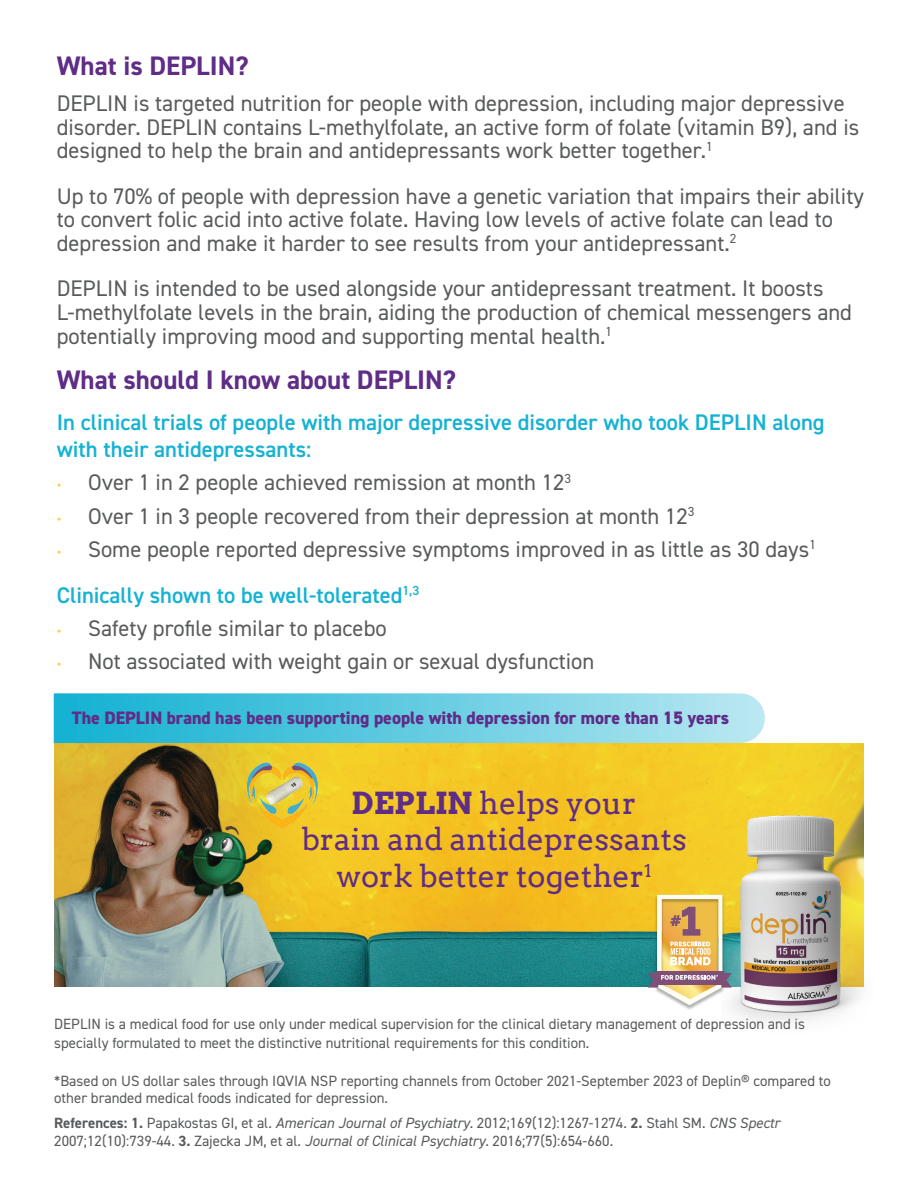
<style>
.page{position:relative;width:918px;height:1188px;background:#fff}
.page>*{position:absolute;margin:0;border:0;box-sizing:border-box;transform-origin:0 0}
.t1{font:30.45px/36.5px "Arvo";color:#5f2c87;text-align:center}
.t2{font:700 26.85px "DIN2014";color:#5f2c87}
.t3{font:22.65px/23.7px "DIN2014";color:#585a5c}
.t4{font:600 22.65px/27.2px "DIN2014";color:#15b2d3}
.t5{font:800 18px "DIN2014";color:#5f2c87}
.t6{font:14.85px/17.9px "DIN2014";color:#585a5c}
.s1{font-family:"Helvetica";font-size:13.5px;color:#fcce4b}
.s2{font-weight:600;color:#15b2d3}
.s3{font-weight:700}
.s4{font-style:italic}
</style>
<div class="page">
<img style="left:54px;top:743px;width:810px;height:244px">
<img style="left:721px;top:800px;width:143px;height:222px">
<img style="left:653px;top:894px;width:74px;height:118px">
<svg style="left:648px;top:895px;width:84px;height:110px"></svg>
<img style="left:232px;top:744px;width:99px;height:93px">
<svg style="left:54px;top:693px;width:711px;height:50px;background:#65cce1"></svg>
<p class="t2" style="left:57px;top:48px;width:193px">What is DEPLIN?</p>
<p class="t3" style="left:57px;top:91px;width:804px">DEPLIN is targeted nutrition for people with depression, including major depressive disorder. DEPLIN contains L-methylfolate, an active form of folate (vitamin B9), and is designed to help the brain and antidepressants work better together.<sup>1</sup></p>
<p class="t3" style="left:57px;top:184px;width:809px">Up to 70% of people with depression have a genetic variation that impairs their ability to convert folic acid into active folate. Having low levels of active folate can lead to depression and make it harder to see results from your antidepressant.<sup>2</sup></p>
<p class="t3" style="left:57px;top:276px;width:797px">DEPLIN is intended to be used alongside your antidepressant treatment. It boosts<br>L-methylfolate levels in the brain, aiding the production of chemical messengers and potentially improving mood and supporting mental health.<sup>1</sup></p>
<p class="t2" style="left:57px;top:362px;width:401px">What should I know about DEPLIN?</p>
<p class="t4" style="left:57px;top:408px;width:769px">In clinical trials of people with major depressive disorder who took DEPLIN along with their antidepressants:</p>
<p class="t3" style="left:57px;top:470px;width:516px"><span class="s1">•</span> Over 1 in 2 people achieved remission at month 12<sup>3</sup></p>
<p class="t3" style="left:57px;top:503px;width:639px"><span class="s1">•</span> Over 1 in 3 people recovered from their depression at month 12<sup>3</sup></p>
<p class="t3" style="left:57px;top:525px;width:761px;line-height:46.2px"><span class="s1">•</span> Some people reported depressive symptoms improved in as little as 30 days<sup>1<br></sup><span class="s2">Clinically shown to be well-tolerated</span><sup>1,3</sup></p>
<p class="t3" style="left:57px;top:616px;width:331px"><span class="s1">•</span> Safety profile similar to placebo</p>
<p class="t3" style="left:57px;top:649px;width:539px"><span class="s1">•</span> Not associated with weight gain or sexual dysfunction</p>
<p class="t5" style="left:72px;top:706px;width:659px">The DEPLIN brand has been supporting people with depression for more than 15 years</p>
<h1 class="t1" style="left:301px;top:785px;width:387px"><span class="s3">DEPLIN</span> helps your<br>brain and antidepressants work better together<sup>1</sup></h1>
<p class="t6" style="left:54px;top:1014px;width:752px;line-height:19px">DEPLIN is a medical food for use only under medical supervision for the clinical dietary management of depression and is specially formulated to meet the distinctive nutritional requirements for this condition.</p>
<p class="t6" style="left:54px;top:1071px;width:778px">*Based on US dollar sales through IQVIA NSP reporting channels from October 2021-September 2023 of Deplin® compared to other branded medical foods indicated for depression.</p>
<p class="t6" style="left:54px;top:1114px;width:727px"><span class="s3">References: 1.</span> Papakostas GI, et al. <span class="s4">American Journal of Psychiatry</span>. 2012;169(12):1267-1274. <span class="s3">2.</span> Stahl SM. <span class="s4">CNS Spectr<br></span>2007;12(10):739-44. <span class="s3">3.</span> Zajecka JM, et al. <span class="s4">Journal of Clinical Psychiatry</span>. 2016;77(5):654-660.</p>
</div>
